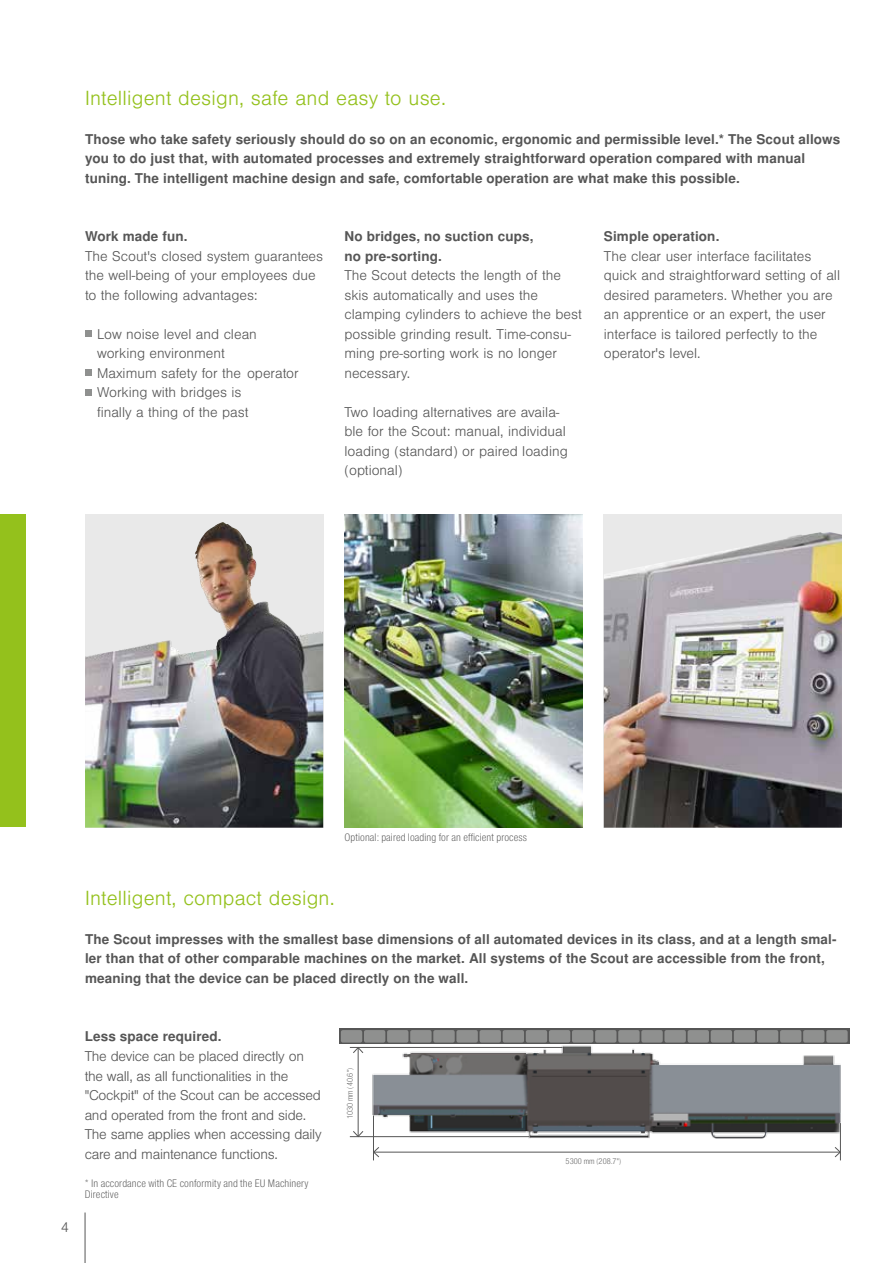
<style>
.page{position:relative;width:893px;height:1263px;background:#fff}
.page>*{position:absolute;margin:0;border:0;box-sizing:border-box;transform-origin:0 0}
.t1{font:300 19.5px "Nimbus San LOT";letter-spacing:.01em;color:#94c11c}
.t2{font:300 13.5px/19.5px "Nimbus San LOT";color:#565656}
.t3{font:700 13.5px/19.5px "Nimbus San LOT";letter-spacing:.01em;color:#565656}
.t4{font:300 13.5px/19.5px "Nimbus San LOT";letter-spacing:-.02em;color:#565656}
.t5{font:10.5px/11.2px "Nimbus San LOT Lig Con";letter-spacing:.01em;color:#565656}
.t6{font:7.95px "Nimbus San LOT Lig Con";letter-spacing:.01em;color:#565656}
</style>
<div class="page">
<hr style="left:85px;top:1212px;width:1px;height:51px;background:#565656">
<img style="left:349px;top:1045px;width:492px;height:94px">
<hr style="left:373px;top:1115px;width:1px;height:45px;background:#565656">
<hr style="left:840px;top:1123px;width:1px;height:37px;background:#565656">
<hr style="left:374px;top:1152px;width:466px;height:1px;background:#565656">
<svg style="left:834px;top:1146px;width:7px;height:12px"></svg>
<svg style="left:374px;top:1147px;width:6px;height:11px"></svg>
<hr style="left:358px;top:1047px;width:1px;height:89px;background:#565656">
<svg style="left:352px;top:1046px;width:12px;height:8px"></svg>
<svg style="left:352px;top:1130px;width:12px;height:6px"></svg>
<div style="left:85px;top:514px;width:238px;height:314px;background:#e9e9e9"></div>
<img style="left:85px;top:522px;width:238px;height:306px">
<img style="left:344px;top:514px;width:239px;height:314px">
<div style="left:604px;top:514px;width:238px;height:314px;background:#e9e9e9"></div>
<img style="left:604px;top:532px;width:238px;height:296px">
<svg style="left:339px;top:1028px;width:510px;height:16px;background:#5d5d5d"></svg>
<div style="left:341px;top:1030px;width:21px;height:12px;background:#8f908f;border-radius:2px"></div>
<div style="left:364px;top:1030px;width:21px;height:12px;background:#8f908f;border-radius:2px"></div>
<div style="left:387px;top:1030px;width:21px;height:12px;background:#8f908f;border-radius:2px"></div>
<div style="left:410px;top:1030px;width:22px;height:12px;background:#8f908f;border-radius:2px"></div>
<div style="left:433px;top:1030px;width:22px;height:12px;background:#8f908f;border-radius:2px"></div>
<div style="left:456px;top:1030px;width:22px;height:12px;background:#8f908f;border-radius:2px"></div>
<div style="left:480px;top:1030px;width:21px;height:12px;background:#8f908f;border-radius:2px"></div>
<div style="left:503px;top:1030px;width:21px;height:12px;background:#8f908f;border-radius:2px"></div>
<div style="left:526px;top:1030px;width:21px;height:12px;background:#8f908f;border-radius:2px"></div>
<div style="left:549px;top:1030px;width:21px;height:12px;background:#8f908f;border-radius:2px"></div>
<div style="left:572px;top:1030px;width:21px;height:12px;background:#8f908f;border-radius:2px"></div>
<div style="left:595px;top:1030px;width:21px;height:12px;background:#8f908f;border-radius:2px"></div>
<div style="left:618px;top:1030px;width:22px;height:12px;background:#8f908f;border-radius:2px"></div>
<div style="left:641px;top:1030px;width:22px;height:12px;background:#8f908f;border-radius:2px"></div>
<div style="left:664px;top:1030px;width:22px;height:12px;background:#8f908f;border-radius:2px"></div>
<div style="left:688px;top:1030px;width:21px;height:12px;background:#8f908f;border-radius:2px"></div>
<div style="left:711px;top:1030px;width:21px;height:12px;background:#8f908f;border-radius:2px"></div>
<div style="left:734px;top:1030px;width:21px;height:12px;background:#8f908f;border-radius:2px"></div>
<div style="left:757px;top:1030px;width:21px;height:12px;background:#8f908f;border-radius:2px"></div>
<div style="left:780px;top:1030px;width:21px;height:12px;background:#8f908f;border-radius:2px"></div>
<div style="left:803px;top:1030px;width:21px;height:12px;background:#8f908f;border-radius:2px"></div>
<div style="left:826px;top:1030px;width:22px;height:12px;background:#8f908f;border-radius:2px"></div>
<hr style="left:350px;top:1047px;width:213px;height:1px;background:#565656">
<hr style="left:350px;top:1136px;width:179px;height:1px;background:#565656">
<div style="left:0;top:514px;width:26px;height:313px;background:#94c11c"></div>
<div style="left:85px;top:330px;width:6px;height:7px;background:#8f908f"></div>
<div style="left:85px;top:369px;width:6px;height:7px;background:#8f908f"></div>
<svg style="left:85px;top:389px;width:6px;height:6px"></svg>
<h1 class="t1" style="left:85px;top:86px;width:362px">Intelligent design, safe and easy to use.</h1>
<p class="t3" style="left:85px;top:130px;width:757px">Those who take safety seriously should do so on an economic, ergonomic and permissible level.* The Scout allows you to do just that, with automated processes and extremely straightforward operation compared with manual tuning. The intelligent machine design and safe, comfortable operation are what make this possible.</p>
<p class="t3" style="left:85px;top:227px;width:104px">Work made fun.</p>
<p class="t2" style="left:85px;top:246px;width:240px">The Scout's closed system guarantees the well-being of your employees due to the following advantages:</p>
<p class="t2" style="left:97px;top:325px;width:203px">Low noise level and clean working environment<br>Maximum safety for the operator<br>Working with bridges is<br>finally a thing of the past</p>
<p class="t3" style="left:344px;top:227px;width:191px">No bridges, no suction cups, no pre-sorting.</p>
<p class="t2" style="left:344px;top:266px;width:239px">The Scout detects the length of the skis automatically and uses the clamping cylinders to achieve the best possible grinding result. Time-consu&shy;ming pre-sorting work is no longer necessary.</p>
<p class="t2" style="left:344px;top:403px;width:225px">Two loading alternatives are availa&shy;ble for the Scout: manual, individual loading (standard) or paired loading (optional)</p>
<p class="t3" style="left:604px;top:227px;width:117px">Simple operation.</p>
<p class="t2" style="left:604px;top:247px;width:238px">The clear user interface facilitates quick and straightforward setting of all desired parameters. Whether you are an apprentice or an expert, the user interface is tailored perfectly to the operator's level.</p>
<p class="t5" style="left:344px;top:831px;width:184px">Optional: paired loading for an efficient process</p>
<h1 class="t1" style="left:85px;top:887px;width:251px">Intelligent, compact design.</h1>
<p class="t3" style="left:85px;top:930px;width:753px">The Scout impresses with the smallest base dimensions of all automated devices in its class, and at a length smal&shy;ler than that of other comparable machines on the market. All systems of the Scout are accessible from the front, meaning that the device can be placed directly on the wall.</p>
<p class="t2" style="left:61px;top:1218px;width:10px">4</p>
<p class="t3" style="left:85px;top:1027px;width:138px">Less space required.</p>
<p class="t4" style="left:85px;top:1047px;width:238px">The device can be placed directly on the wall, as all functionalities in the "Cockpit" of the Scout can be accessed and operated from the front and side.<br>The same applies when accessing daily care and maintenance functions.</p>
<p class="t5" style="left:85px;top:1177px;width:225px">* In accordance with CE conformity and the EU Machinery<br>Directive</p>
<p class="t6" style="left:345px;top:1119px;width:52px;rotate:-90deg">1030 mm (40.6")</p>
<p class="t6" style="left:565px;top:1156px;width:57px">5300 mm (208.7")</p>
</div>
